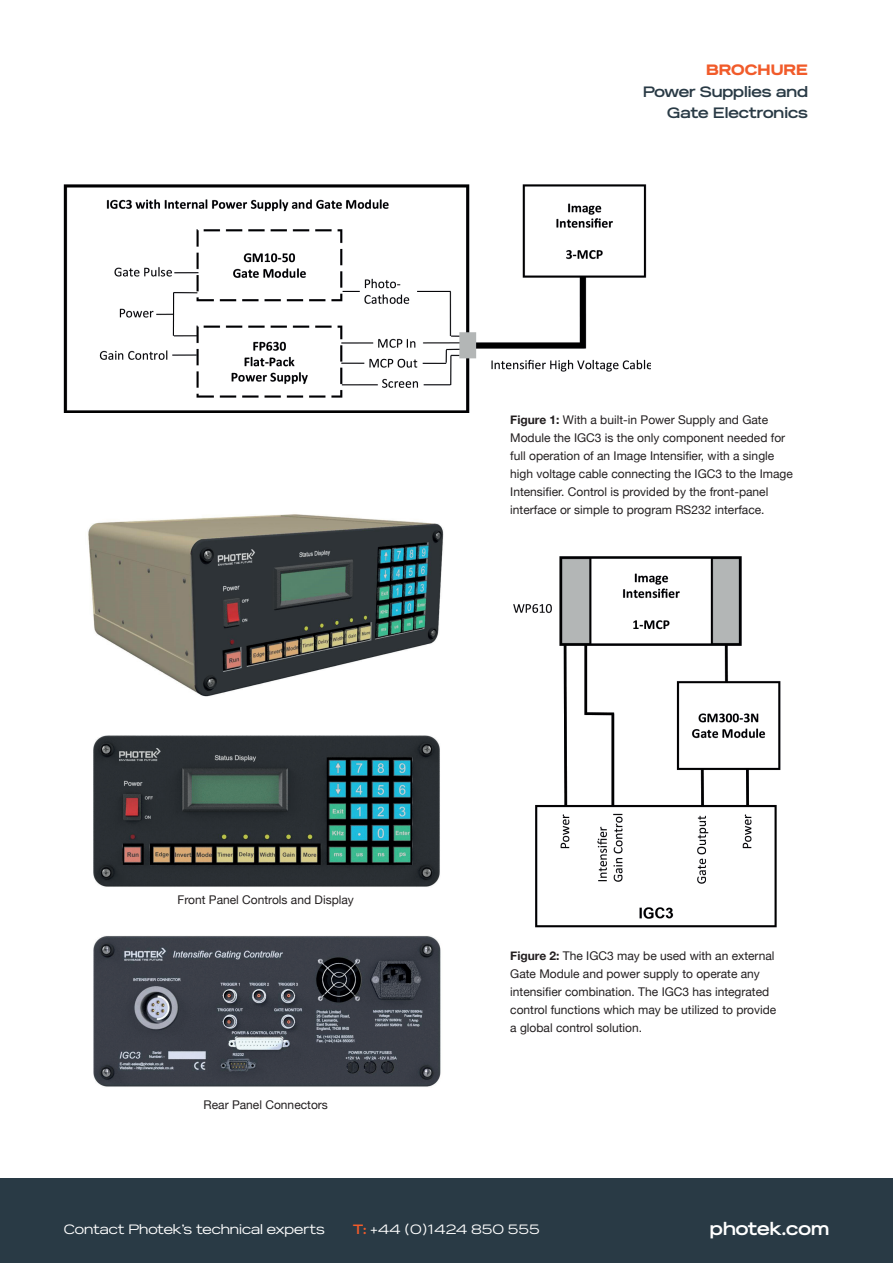
<style>
.page{position:relative;width:893px;height:1263px;background:#fff}
.page>*{position:absolute;margin:0;border:0;box-sizing:border-box;transform-origin:0 0}
.t1{font:700 18px "Reservation Wide";color:#fff}
.t2{font:700 15px/21px "Reservation Wide";color:#293a45;text-align:right}
.t3{font:900 15px "Reservation Wide";color:#f15b2a}
.t4{font:13.5px "Reservation Wide";color:#fff}
.t5{font:12px/18px "Helvetica Neue";color:#231f20}
.s1{font-weight:700}
.s2{font-weight:700;color:#f15b2a}
</style>
<div class="page">
<div style="left:0;top:1178px;width:893px;height:85px;background:#293a45"></div>
<img style="left:64px;top:184px;width:587px;height:228px">
<img style="left:513px;top:556px;width:268px;height:372px">
<img style="left:88px;top:514px;width:356px;height:183px">
<img style="left:93px;top:735px;width:347px;height:152px">
<img style="left:93px;top:936px;width:348px;height:151px">
<p class="t3" style="left:706px;top:61px;width:103px">BROCHURE</p>
<p class="t2" style="left:643px;top:81px;width:166px">Power Supplies and<br>Gate Electronics</p>
<p class="t5" style="left:178px;top:892px;width:178px">Front Panel Controls and Display</p>
<p class="t5" style="left:204px;top:1096px;width:126px">Rear Panel Connectors</p>
<p class="t5" style="left:510px;top:412px;width:284px"><span class="s1">Figure 1:</span> With a built-in Power Supply and Gate Module the IGC3 is the only component needed for full operation of an Image Intensifier, with a single high voltage cable connecting the IGC3 to the Image Intensifier. Control is provided by the front-panel interface or simple to program RS232 interface.</p>
<p class="t5" style="left:510px;top:947px;width:268px"><span class="s1">Figure 2:</span> The IGC3 may be used with an external Gate Module and power supply to operate any intensifier combination. The IGC3 has integrated control functions which may be utilized to provide a global control solution.</p>
<p class="t4" style="left:64px;top:1221px;width:263px">Contact Photek’s technical experts</p>
<p class="t4" style="left:353px;top:1221px;width:188px"><span class="s2">T:</span> +44 (0)1424 850 555</p>
<h1 class="t1" style="left:710px;top:1217px;width:121px">photek.com</h1>
</div>
